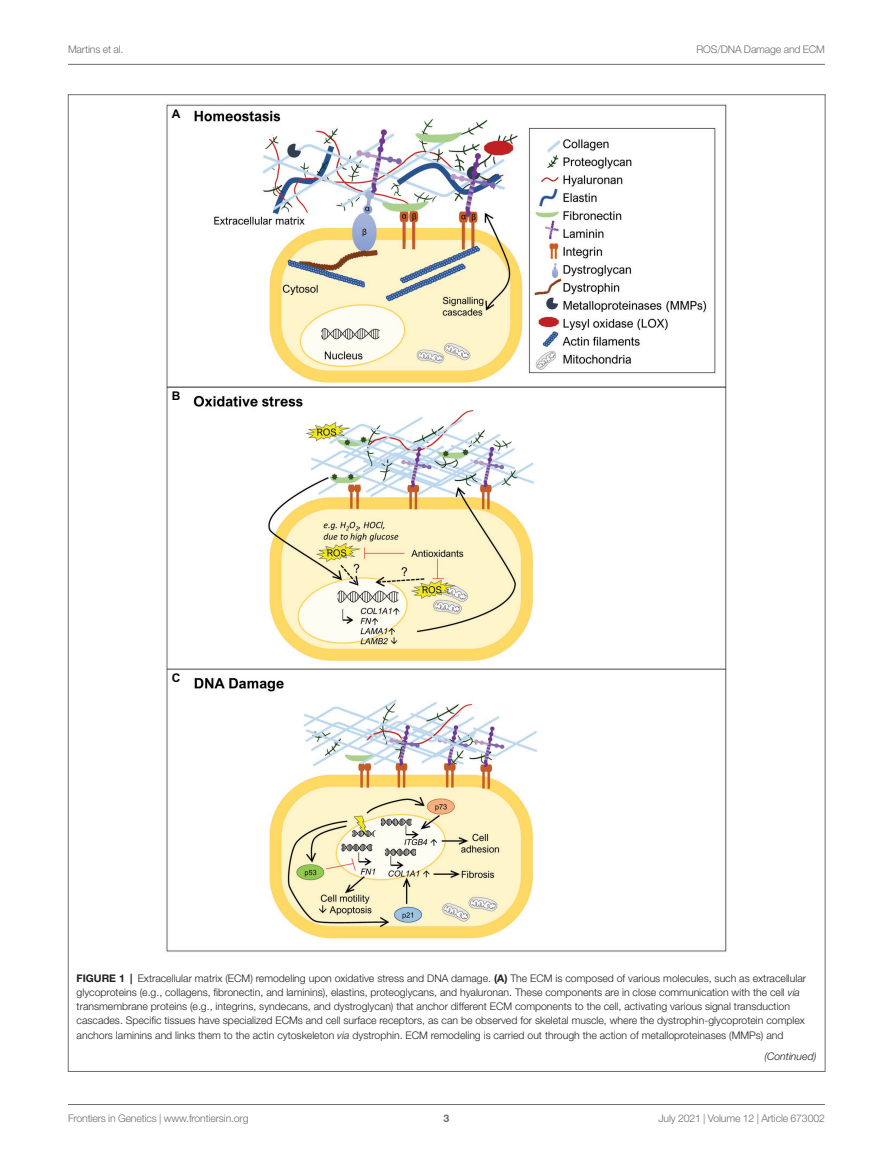
<style>
.page{position:relative;width:893px;height:1170px;background:#fff}
.page>*{position:absolute;margin:0;border:0;box-sizing:border-box;transform-origin:0 0}
.t1{font:700 12px "Arial";color:#040503}
.FIG_LEG{font:300 10.5px/14.2px "Helvetica Neue LT Std";color:#231f20}
.t2{font:300 10.5px "Helvetica Neue LT Std";letter-spacing:-.015em;color:#6c6d70}
.FIG{font:italic 300 10.5px "Helvetica Neue LT Std";color:#231f20}
.t3{font:700 10.5px "Helvetica Neue LT Std";color:#6c6d70}
.s1{font-weight:700}
.s2{font-style:italic}
</style>
<div class="page">
<hr style="left:68px;top:64px;width:757px;height:1px;background:#6c6d70">
<hr style="left:68px;top:1104px;width:757px;height:1px;background:#6c6d70">
<img style="left:166px;top:104px;width:561px;height:848px">
<p class="t2" style="left:68px;top:42px;width:57px">Martins et al.</p>
<p class="t2" style="left:696px;top:42px;width:130px">ROS/DNA Damage and ECM</p>
<p class="t1" style="left:172px;top:106px;width:10px">A</p>
<p class="t1" style="left:172px;top:387px;width:10px">B</p>
<p class="t1" style="left:172px;top:669px;width:10px">C</p>
<p class="FIG_LEG" style="left:77px;top:970px;width:731px"><span class="s1">FIGURE 1 |</span> Extracellular matrix (ECM) remodeling upon oxidative stress and DNA damage. <span class="s1">(A)</span> The ECM is composed of various molecules, such as extracellular glycoproteins (e.g., collagens, fibronectin, and laminins), elastins, proteoglycans, and hyaluronan. These components are in close communication with the cell <span class="s2">via </span>transmembrane proteins (e.g., integrins, syndecans, and dystroglycan) that anchor different ECM components to the cell, activating various signal transduction cascades. Specific tissues have specialized ECMs and cell surface receptors, as can be observed for skeletal muscle, where the dystrophin-glycoprotein complex anchors laminins and links them to the actin cytoskeleton <span class="s2">via</span> dystrophin. ECM remodeling is carried out through the action of metalloproteinases (MMPs) and</p>
<p class="FIG" style="left:764px;top:1049px;width:54px">(Continued)</p>
<p class="t2" style="left:68px;top:1111px;width:182px">Frontiers in Genetics | www.frontiersin.org</p>
<p class="t3" style="left:444px;top:1111px;width:7px">3</p>
<p class="t2" style="left:658px;top:1111px;width:168px">July 2021 | Volume 12 | Article 673002</p>
</div>
